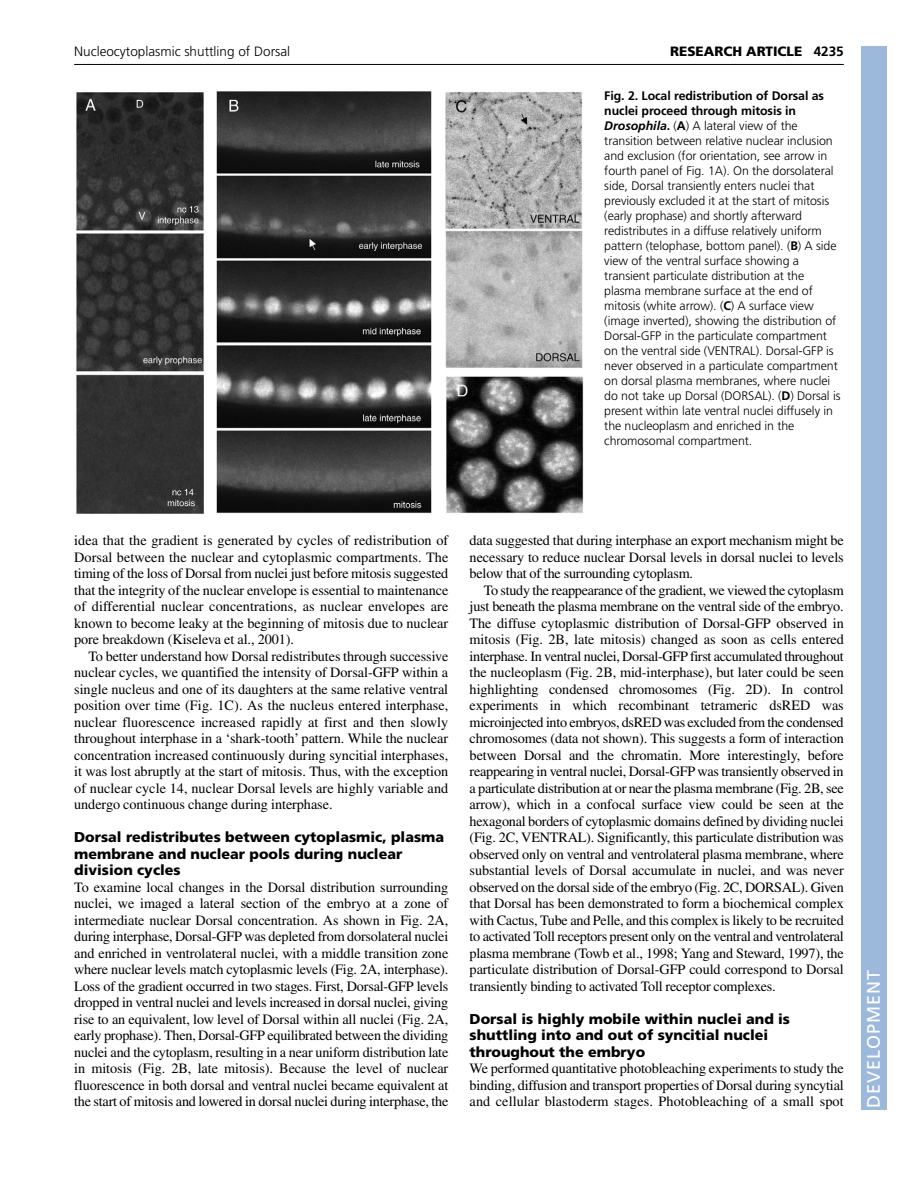
<style>
.page{position:relative;width:918px;height:1188px;background:#fff}
.page>*{position:absolute;margin:0;border:0;box-sizing:border-box;transform-origin:0 0}
.t1{font:18px "Frutiger LT Std";letter-spacing:.055em;color:#fff}
.t2{font:14.25px/16.5px "Times";letter-spacing:-.005em;color:#000;text-align:justify}
.t3{font:900 14.25px/16.5px "Frutiger LT Std";color:#000}
.t4{font:300 13.5px "Frutiger LT Std";color:#000}
.t5{font:900 13.5px "Frutiger LT Std";color:#000}
.t6{font:300 12.3px/15px "Frutiger LT Std";letter-spacing:-.005em;color:#000}
.s1{font-weight:700}
.s2{font-weight:700;font-style:italic}
</style>
<div class="page">
<hr style="left:74px;top:64px;width:770px;height:1px;background:#000">
<img style="left:76px;top:91px;width:508px;height:423px">
<div style="left:861px;top:46px;width:25px;height:1064px;background:#9cb9db"></div>
<p class="t4" style="left:74px;top:46px;width:217px">Nucleocytoplasmic shuttling of Dorsal</p>
<p class="t5" style="left:670px;top:46px;width:175px">RESEARCH ARTICLE <span class="s1">4235</span></p>
<p class="t6" style="left:604px;top:89px;width:238px"><span class="s1">Fig. 2. Local redistribution of Dorsal as nuclei proceed through mitosis in </span><span class="s2">Drosophila</span><span class="s1">.</span> (<span class="s1">A</span>) A lateral view of the transition between relative nuclear inclusion and exclusion (for orientation, see arrow in fourth panel of Fig. 1A). On the dorsolateral side, Dorsal transiently enters nuclei that previously excluded it at the start of mitosis (early prophase) and shortly afterward redistributes in a diffuse relatively uniform pattern (telophase, bottom panel). (<span class="s1">B</span>) A side view of the ventral surface showing a transient particulate distribution at the plasma membrane surface at the end of mitosis (white arrow). (<span class="s1">C</span>) A surface view (image inverted), showing the distribution of Dorsal-GFP in the particulate compartment on the ventral side (VENTRAL). Dorsal-GFP is never observed in a particulate compartment on dorsal plasma membranes, where nuclei do not take up Dorsal (DORSAL). (<span class="s1">D</span>) Dorsal is present within late ventral nuclei diffusely in the nucleoplasm and enriched in the chromosomal compartment.</p>
<p class="t2" style="left:74px;top:534px;width:376px">idea that the gradient is generated by cycles of redistribution of Dorsal between the nuclear and cytoplasmic compartments. The timing of the loss of Dorsal from nuclei just before mitosis suggested that the integrity of the nuclear envelope is essential to maintenance of differential nuclear concentrations, as nuclear envelopes are known to become leaky at the beginning of mitosis due to nuclear pore breakdown (Kiseleva et al., 2001).</p>
<p class="t2" style="left:74px;top:649px;width:376px;text-indent:14px">To better understand how Dorsal redistributes through successive nuclear cycles, we quantified the intensity of Dorsal-GFP within a single nucleus and one of its daughters at the same relative ventral position over time (Fig. 1C). As the nucleus entered interphase, nuclear fluorescence increased rapidly at first and then slowly throughout interphase in a ‘shark-tooth’ pattern. While the nuclear concentration increased continuously during syncitial interphases, it was lost abruptly at the start of mitosis. Thus, with the exception of nuclear cycle 14, nuclear Dorsal levels are highly variable and undergo continuous change during interphase.</p>
<p class="t3" style="left:74px;top:830px;width:371px">Dorsal redistributes between cytoplasmic, plasma membrane and nuclear pools during nuclear division cycles</p>
<p class="t2" style="left:74px;top:880px;width:376px">To examine local changes in the Dorsal distribution surrounding nuclei, we imaged a lateral section of the embryo at a zone of intermediate nuclear Dorsal concentration. As shown in Fig. 2A, during interphase, Dorsal-GFP was depleted from dorsolateral nuclei and enriched in ventrolateral nuclei, with a middle transition zone where nuclear levels match cytoplasmic levels (Fig. 2A, interphase).<br>Loss of the gradient occurred in two stages. First, Dorsal-GFP levels dropped in ventral nuclei and levels increased in dorsal nuclei, giving rise to an equivalent, low level of Dorsal within all nuclei (Fig. 2A, early prophase). Then, Dorsal-GFP equilibrated between the dividing nuclei and the cytoplasm, resulting in a near uniform distribution late in mitosis (Fig. 2B, late mitosis). Because the level of nuclear fluorescence in both dorsal and ventral nuclei became equivalent at the start of mitosis and lowered in dorsal nuclei during interphase, the</p>
<p class="t2" style="left:470px;top:534px;width:376px">data suggested that during interphase an export mechanism might be necessary to reduce nuclear Dorsal levels in dorsal nuclei to levels below that of the surrounding cytoplasm.</p>
<p class="t2" style="left:470px;top:583px;width:376px;text-indent:14px">To study the reappearance of the gradient, we viewed the cytoplasm just beneath the plasma membrane on the ventral side of the embryo.<br>The diffuse cytoplasmic distribution of Dorsal-GFP observed in mitosis (Fig. 2B, late mitosis) changed as soon as cells entered interphase. In ventral nuclei, Dorsal-GFP first accumulated throughout the nucleoplasm (Fig. 2B, mid-interphase), but later could be seen highlighting condensed chromosomes (Fig. 2D). In control experiments in which recombinant tetrameric dsRED was microinjected into embryos, dsRED was excluded from the condensed chromosomes (data not shown). This suggests a form of interaction between Dorsal and the chromatin. More interestingly, before reappearing in ventral nuclei, Dorsal-GFP was transiently observed in a particulate distribution at or near the plasma membrane (Fig. 2B, see arrow), which in a confocal surface view could be seen at the hexagonal borders of cytoplasmic domains defined by dividing nuclei (Fig. 2C, VENTRAL). Significantly, this particulate distribution was observed only on ventral and ventrolateral plasma membrane, where substantial levels of Dorsal accumulate in nuclei, and was never observed on the dorsal side of the embryo (Fig. 2C, DORSAL). Given that Dorsal has been demonstrated to form a biochemical complex with Cactus, Tube and Pelle, and this complex is likely to be recruited to activated Toll receptors present only on the ventral and ventrolateral plasma membrane (Towb et al., 1998; Yang and Steward, 1997), the particulate distribution of Dorsal-GFP could correspond to Dorsal transiently binding to activated Toll receptor complexes.</p>
<p class="t3" style="left:470px;top:1012px;width:322px">Dorsal is highly mobile within nuclei and is shuttling into and out of syncitial nuclei throughout the embryo</p>
<p class="t2" style="left:470px;top:1062px;width:376px">We performed quantitative photobleaching experiments to study the binding, diffusion and transport properties of Dorsal during syncytial and cellular blastoderm stages. Photobleaching of a small spot</p>
<p class="t1" style="left:863px;top:1108px;width:140px;rotate:-90deg">DEVELOPMENT</p>
</div>
